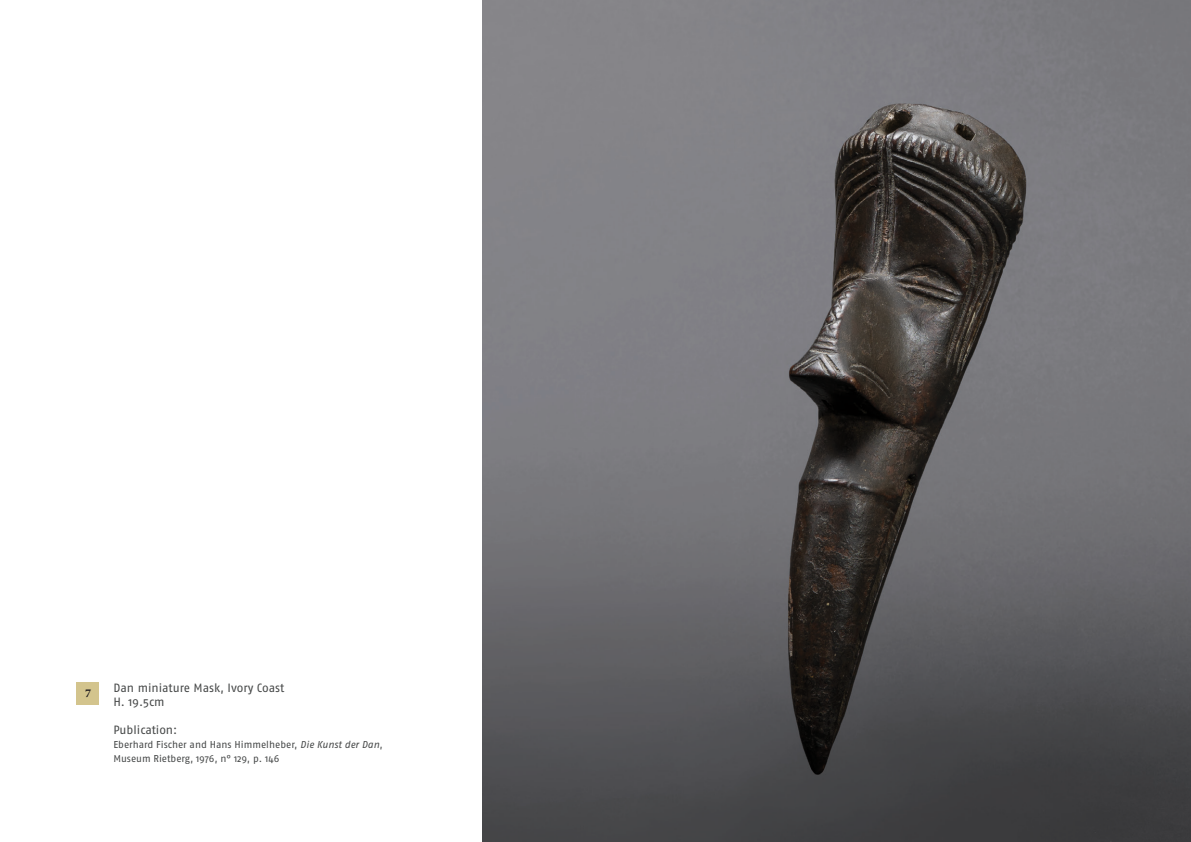
<style>
.page{position:relative;width:1191px;height:842px;background:#fff}
.page>*{position:absolute;margin:0;border:0;box-sizing:border-box;transform-origin:0 0}
.t1{font:12px/14px "Fago OT";letter-spacing:-.005em;color:#464848}
.t2{font:700 12px "Minion Pro";color:#1a171c}
.t3{font:10px/14px "Fago OT";letter-spacing:-.005em;color:#464848}
.s1{font-style:italic}
</style>
<div class="page">
<img style="left:482px;top:0;width:709px;height:842px">
<div style="left:77px;top:682px;width:22px;height:23px;background:#d3c48d"></div>
<p class="t2" style="left:85px;top:685px;width:7px">7</p>
<p class="t1" style="left:113px;top:681px;width:172px">Dan miniature Mask, Ivory Coast<br>H. 19.5cm</p>
<p class="t1" style="left:113px;top:723px;width:65px">Publication:</p>
<p class="t3" style="left:113px;top:737px;width:271px">Eberhard Fischer and Hans Himmelheber, <span class="s1">Die Kunst der Dan</span>,<br>Museum Rietberg, 1976, n° 129, p. 146</p>
</div>
